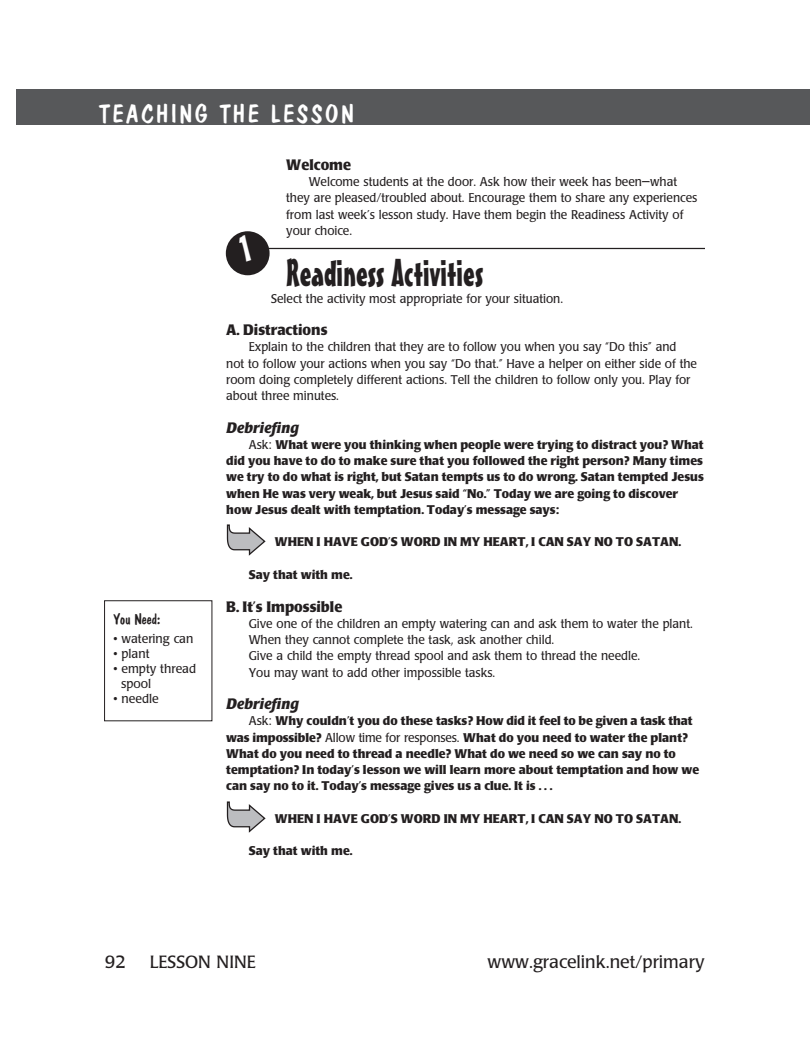
<style>
.page{position:relative;width:810px;height:1047px;background:#fff}
.page>*{position:absolute;margin:0;border:0;box-sizing:border-box;transform-origin:0 0}
.section_title{font:37.5px "Mister Earl BT";color:#231f20}
.t1{font:25px "Dom Casual D";letter-spacing:.1em;color:#fff}
.t2{font:17.5px "Poppl Laudatio";color:#231f20}
.subhead{font:700 15px "Poppl Laudatio";color:#231f20;scale:.95 1}
.subhead-2{font:italic 700 15px "Poppl Laudatio";color:#231f20}
.You_Need_head{font:15px "Dom Casual D";color:#231f20}
.body{font:700 12.5px/16.2px "Poppl Laudatio";color:#231f20}
.body-2{font:12.5px/16.2px "Poppl Laudatio";color:#231f20;scale:.95 1}
.Welcome{font:12.5px/16.2px "Poppl Laudatio";color:#231f20;scale:.95 1}
.body-Xindent{font:700 12.5px "Poppl Laudatio";color:#231f20}
.You_Need_items{font:12.5px/15px "Poppl Laudatio";color:#231f20}
.s1{font-weight:400}
</style>
<div class="page">
<div style="left:765px;top:89px;width:45px;height:36px;background:#57585a"></div>
<div style="left:17px;top:89px;width:748px;height:36px;background:#57585a"></div>
<hr style="left:266px;top:248px;width:439px;height:1px;background:#231f20">
<svg style="left:227px;top:801px;width:39px;height:31px"></svg>
<svg style="left:227px;top:524px;width:39px;height:31px"></svg>
<div style="left:104px;top:600px;width:108px;height:121px;border:1px solid #231f20"></div>
<svg style="left:226px;top:231px;width:44px;height:44px"></svg>
<p class="t1" style="left:99px;top:99px;width:256px">TEACHING THE LESSON</p>
<p class="You_Need_head" style="left:114px;top:610px;width:48px">You Need:</p>
<p class="You_Need_items" style="left:114px;top:631px;width:81px">• watering can</p>
<p class="You_Need_items" style="left:114px;top:646px;width:37px">• plant</p>
<p class="You_Need_items" style="left:121px;top:661px;width:77px;text-indent:-8px">• empty thread spool</p>
<p class="You_Need_items" style="left:114px;top:691px;width:47px">• needle</p>
<p class="subhead" style="left:286px;top:156px;width:70px">Welcome</p>
<p class="Welcome" style="left:286px;top:174px;width:434px;text-indent:22px">Welcome students at the door. Ask how their week has been—what they are pleased/troubled about. Encourage them to share any experiences from last week’s lesson study. Have them begin the Readiness Activity of your choice.</p>
<p class="section_title" style="left:286px;top:250px;width:199px">Readiness Activities</p>
<p class="body-2" style="left:271px;top:290px;width:309px">Select the activity most appropriate for your situation.</p>
<p class="subhead" style="left:226px;top:321px;width:108px">A. Distractions</p>
<p class="body-2" style="left:226px;top:339px;width:497px;text-indent:22px">Explain to the children that they are to follow you when you say “Do this” and not to follow your actions when you say “Do that.” Have a helper on either side of the room doing completely different actions. Tell the children to follow only you. Play for about three minutes.</p>
<p class="subhead-2" style="left:226px;top:419px;width:74px">Debriefing</p>
<p class="body" style="left:226px;top:436px;width:479px;text-indent:22px"><span class="s1">Ask:</span> What were you thinking when people were trying to distract you? What did you have to do to make sure that you followed the right person? Many times we try to do what is right, but Satan tempts us to do wrong. Satan tempted Jesus when He was very weak, but Jesus said “No.” Today we are going to discover how Jesus dealt with temptation. Today’s message says:</p>
<p class="body-Xindent" style="left:275px;top:535px;width:407px">WHEN I HAVE GOD’S WORD IN MY HEART, I CAN SAY NO TO SATAN.</p>
<p class="body" style="left:249px;top:566px;width:105px">Say that with me.</p>
<p class="subhead" style="left:226px;top:597px;width:124px">B. It’s Impossible</p>
<p class="body-2" style="left:249px;top:615px;width:469px">Give one of the children an empty watering can and ask them to water the plant.</p>
<p class="body-2" style="left:249px;top:631px;width:323px">When they cannot complete the task, ask another child.</p>
<p class="body-2" style="left:249px;top:648px;width:414px">Give a child the empty thread spool and ask them to thread the needle.</p>
<p class="body-2" style="left:249px;top:664px;width:261px">You may want to add other impossible tasks.</p>
<p class="subhead-2" style="left:226px;top:695px;width:74px">Debriefing</p>
<p class="body" style="left:226px;top:713px;width:474px;text-indent:22px"><span class="s1">Ask:</span> Why couldn’t you do these tasks? How did it feel to be given a task that was impossible? <span class="s1">Allow time for responses.</span> What do you need to water the plant?<br>What do you need to thread a needle? What do we need so we can say no to temptation? In today’s lesson we will learn more about temptation and how we can say no to it. Today’s message gives us a clue. It is . . .</p>
<p class="body-Xindent" style="left:275px;top:811px;width:407px">WHEN I HAVE GOD’S WORD IN MY HEART, I CAN SAY NO TO SATAN.</p>
<p class="body" style="left:249px;top:843px;width:105px">Say that with me.</p>
<p class="t2" style="left:105px;top:952px;width:23px">92</p>
<p class="t2" style="left:150px;top:952px;width:108px">LESSON NINE</p>
<p class="t2" style="left:488px;top:952px;width:218px">www.gracelink.net/primary</p>
</div>
